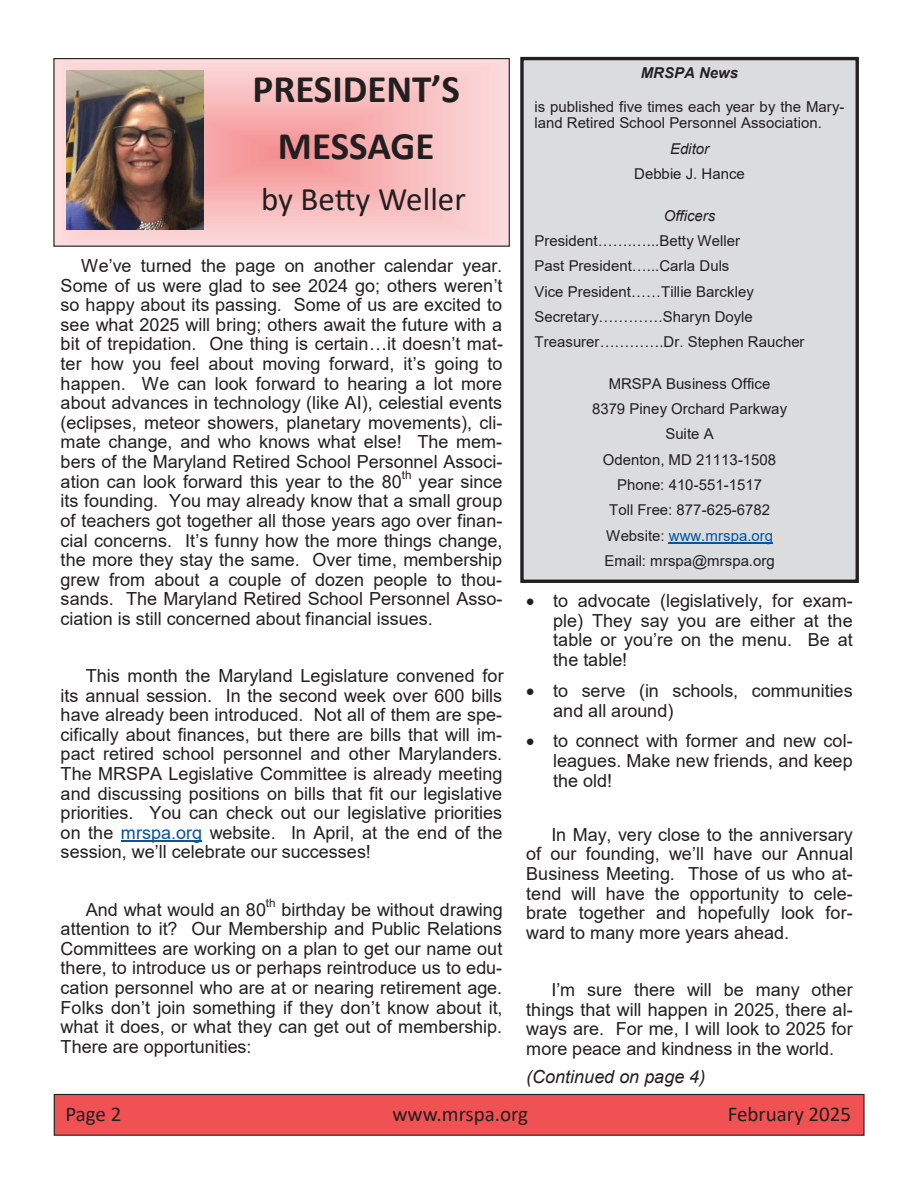
<style>
.page{position:relative;width:918px;height:1188px;background:#fff}
.page>*{position:absolute;margin:0;border:0;box-sizing:border-box;transform-origin:0 0}
.t1{font:700 39.15px "Calibri";color:#231f20}
.t2{font:700 39px "Calibri";letter-spacing:-.005em;color:#231f20}
.t3{font:33px "Calibri";color:#231f20}
.t4{font:21px "Calibri";color:#231f20}
.t5{font:18px/19.6px "Arial";color:#231f20;text-align:justify}
.t6{font:italic 18px "Arial";color:#231f20}
.t7{font:15px/25.3px "Arial";color:#231f20}
.t8{font:italic 15px "Arial";color:#231f20}
.t9{font:italic 700 15px "Arial";color:#231f20}
.t10{font:11.7px "Arial";color:#231f20}
.s1{color:#095396}
</style>
<div class="page">
<svg style="left:55px;top:60px;width:453px;height:185px"></svg>
<div style="left:53px;top:58px;width:457px;height:189px;border:1px solid #231f20"></div>
<div style="left:54px;top:1094px;width:810px;height:41px;background:#f05153"></div>
<div style="left:54px;top:1094px;width:811px;height:42px;border:1px solid #231f20"></div>
<div style="left:522px;top:59px;width:335px;height:522px;background:#dbdcde"></div>
<div style="left:520px;top:57px;width:339px;height:526px;border:3px solid #231f20"></div>
<hr style="left:669px;top:542px;width:104px;height:1px;background:#095396">
<hr style="left:121px;top:841px;width:81px;height:1px;background:#095396">
<img style="left:67px;top:70px;width:137px;height:159px">
<h1 class="t1" style="left:253px;top:62px;width:209px">PRESIDENT’S</h1>
<h2 class="t2" style="left:278px;top:118px;width:158px">MESSAGE</h2>
<h3 class="t3" style="left:261px;top:176px;width:206px">by Betty Weller</h3>
<p class="t5" style="left:61px;top:256px;width:444px;text-indent:20px">We’ve turned the page on another calendar year.<br>Some of us were glad to see 2024 go; others weren’t so happy about its passing. Some of us are excited to see what 2025 will bring; others await the future with a bit of trepidation. One thing is certain…it doesn’t mat&shy;ter how you feel about moving forward, it’s going to happen. We can look forward to hearing a lot more about advances in technology (like AI), celestial events (eclipses, meteor showers, planetary movements), cli&shy;mate change, and who knows what else! The mem&shy;bers of the Maryland Retired School Personnel Associ&shy;ation can look forward this year to the 80</p>
<p class="t10" style="left:402px;top:467px;width:11px">th</p>
<p class="t5" style="left:61px;top:471px;width:444px;text-indent:358px">year since its founding. You may already know that a small group of teachers got together all those years ago over finan&shy;cial concerns. It’s funny how the more things change, the more they stay the same. Over time, membership grew from about a couple of dozen people to thou&shy;sands. The Maryland Retired School Personnel Asso&shy;ciation is still concerned about financial issues.</p>
<p class="t5" style="left:61px;top:666px;width:445px;text-indent:25px">This month the Maryland Legislature convened for its annual session. In the second week over 600 bills have already been introduced. Not all of them are spe&shy;cifically about finances, but there are bills that will im&shy;pact retired school personnel and other Marylanders.<br>The MRSPA Legislative Committee is already meeting and discussing positions on bills that fit our legislative priorities. You can check out our legislative priorities on the <span class="s1">mrspa.org</span> website. In April, at the end of the session, we’ll celebrate our successes!</p>
<p class="t5" style="left:86px;top:899px;width:182px">And what would an 80</p>
<p class="t10" style="left:266px;top:895px;width:11px">th</p>
<p class="t5" style="left:61px;top:899px;width:444px;text-indent:221px">birthday be without drawing attention to it? Our Membership and Public Relations Committees are working on a plan to get our name out there, to introduce us or perhaps reintroduce us to edu&shy;cation personnel who are at or nearing retirement age.<br>Folks don’t join something if they don’t know about it, what it does, or what they can get out of membership.<br>There are opportunities:</p>
<p class="t9" style="left:641px;top:63px;width:99px">MRSPA News</p>
<p class="t7" style="left:535px;top:98px;width:311px;line-height:16.4px">is published five times each year by the Mary&shy;land Retired School Personnel Association.</p>
<p class="t8" style="left:670px;top:139px;width:41px">Editor</p>
<p class="t7" style="left:634px;top:161px;width:112px">Debbie J. Hance</p>
<p class="t8" style="left:664px;top:206px;width:53px">Officers</p>
<p class="t7" style="left:535px;top:228px;width:272px">President…….…...Betty Weller<br>Past President…...Carla Duls<br>Vice President……Tillie Barckley<br>Secretary………….Sharyn Doyle<br>Treasurer………….Dr. Stephen Raucher</p>
<p class="t7" style="left:592px;top:371px;width:197px;text-align:center">MRSPA Business Office<br>8379 Piney Orchard Parkway<br>Suite A<br>Odenton, MD 21113-1508<br>Phone: 410-551-1517<br>Toll Free: 877-625-6782<br>Website: <span class="s1">www.mrspa.org<br></span>Email: mrspa@mrspa.org</p>
<p class="t5" style="left:553px;top:591px;width:301px;text-indent:-27px">• to advocate (legislatively, for exam&shy;ple) They say you are either at the table or you’re on the menu. Be at the table!</p>
<p class="t5" style="left:553px;top:680px;width:301px;text-indent:-27px">• to serve (in schools, communities and all around)</p>
<p class="t5" style="left:553px;top:731px;width:301px;text-indent:-27px">• to connect with former and new col&shy;leagues. Make new friends, and keep the old!</p>
<p class="t5" style="left:526px;top:824px;width:328px;text-indent:25px">In May, very close to the anniversary of our founding, we’ll have our Annual Business Meeting. Those of us who at&shy;tend will have the opportunity to cele&shy;brate together and hopefully look for&shy;ward to many more years ahead.</p>
<p class="t5" style="left:526px;top:980px;width:328px;text-indent:25px">I’m sure there will be many other things that will happen in 2025, there al&shy;ways are. For me, I will look to 2025 for more peace and kindness in the world.</p>
<p class="t6" style="left:526px;top:1065px;width:181px">(Continued on page 4)</p>
<p class="t4" style="left:66px;top:1099px;width:57px">Page 2</p>
<p class="t4" style="left:392px;top:1099px;width:137px">www.mrspa.org</p>
<p class="t4" style="left:728px;top:1099px;width:125px">February 2025</p>
</div>
